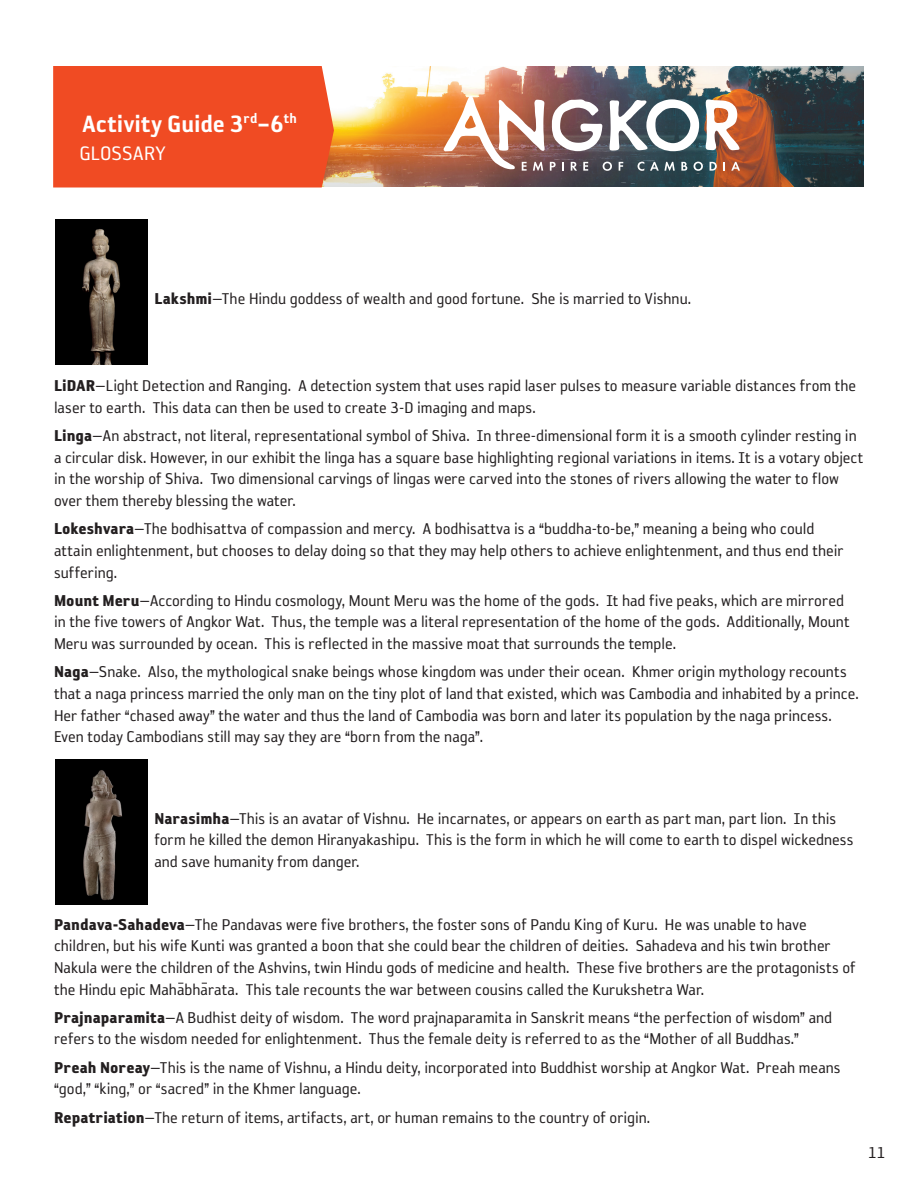
<style>
.page{position:relative;width:918px;height:1188px;background:#fff}
.page>*{position:absolute;margin:0;border:0;box-sizing:border-box;transform-origin:0 0}
.t1{font:27px "Reykjavik One OT C Gauge";letter-spacing:.01em;color:#fff}
.t2{font:22.5px "Reykjavik One OT A Gauge";letter-spacing:.005em;color:#fff}
.t3{font:18px/21.6px "Reykjavik One OT A Gauge";color:#231f20}
.s1{font-family:"Reykjavik One OT D Gauge"}
</style>
<div class="page">
<img style="left:334px;top:66px;width:530px;height:121px">
<img style="left:444px;top:96px;width:296px;height:75px">
<div style="left:53px;top:66px;width:281px;height:122px;background:#f04b23"></div>
<img style="left:55px;top:220px;width:93px;height:144px">
<img style="left:55px;top:760px;width:93px;height:144px">
<h1 class="t1" style="left:83px;top:109px;width:216px">Activity Guide 3<sup>rd</sup>–6<sup>th</sup></h1>
<p class="t2" style="left:80px;top:142px;width:88px">GLOSSARY</p>
<p class="t3" style="left:154px;top:288px;width:538px"><span class="s1">Lakshmi</span>—The Hindu goddess of wealth and good fortune. She is married to Vishnu.</p>
<p class="t3" style="left:54px;top:375px;width:804px"><span class="s1">LiDAR</span>—Light Detection and Ranging. A detection system that uses rapid laser pulses to measure variable distances from the laser to earth. This data can then be used to create 3-D imaging and maps.</p>
<p class="t3" style="left:54px;top:425px;width:811px"><span class="s1">Linga</span>—An abstract, not literal, representational symbol of Shiva. In three-dimensional form it is a smooth cylinder resting in a circular disk. However, in our exhibit the linga has a square base highlighting regional variations in items. It is a votary object in the worship of Shiva. Two dimensional carvings of lingas were carved into the stones of rivers allowing the water to flow over them thereby blessing the water.</p>
<p class="t3" style="left:54px;top:518px;width:791px"><span class="s1">Lokeshvara</span>—The bodhisattva of compassion and mercy. A bodhisattva is a “buddha-to-be,” meaning a being who could attain enlightenment, but chooses to delay doing so that they may help others to achieve enlightenment, and thus end their suffering.</p>
<p class="t3" style="left:54px;top:590px;width:797px"><span class="s1">Mount Meru</span>—According to Hindu cosmology, Mount Meru was the home of the gods. It had five peaks, which are mirrored in the five towers of Angkor Wat. Thus, the temple was a literal representation of the home of the gods. Additionally, Mount<br>Meru was surrounded by ocean. This is reflected in the massive moat that surrounds the temple.</p>
<p class="t3" style="left:54px;top:661px;width:806px"><span class="s1">Naga</span>—Snake. Also, the mythological snake beings whose kingdom was under their ocean. Khmer origin mythology recounts that a naga princess married the only man on the tiny plot of land that existed, which was Cambodia and inhabited by a prince.<br>Her father “chased away” the water and thus the land of Cambodia was born and later its population by the naga princess.<br>Even today Cambodians still may say they are “born from the naga”.</p>
<p class="t3" style="left:154px;top:808px;width:701px"><span class="s1">Narasimha</span>—This is an avatar of Vishnu. He incarnates, or appears on earth as part man, part lion. In this form he killed the demon Hiranyakashipu. This is the form in which he will come to earth to dispel wickedness and save humanity from danger.</p>
<p class="t3" style="left:54px;top:914px;width:803px"><span class="s1">Pandava-Sahadeva</span>—The Pandavas were five brothers, the foster sons of Pandu King of Kuru. He was unable to have children, but his wife Kunti was granted a boon that she could bear the children of deities. Sahadeva and his twin brother Nakula were the children of the Ashvins, twin Hindu gods of medicine and health. These five brothers are the protagonists of the Hindu epic Mahabharata. This tale recounts the war between cousins called the Kurukshetra War.</p>
<p class="t3" style="left:54px;top:1007px;width:780px"><span class="s1">Prajnaparamita</span>—A Budhist deity of wisdom. The word prajnaparamita in Sanskrit means “the perfection of wisdom” and refers to the wisdom needed for enlightenment. Thus the female deity is referred to as the “Mother of all Buddhas.”</p>
<p class="t3" style="left:54px;top:1057px;width:788px"><span class="s1">Preah Noreay</span>—This is the name of Vishnu, a Hindu deity, incorporated into Buddhist worship at Angkor Wat. Preah means “god,” “king,” or “sacred” in the Khmer language.</p>
<p class="t3" style="left:54px;top:1107px;width:598px"><span class="s1">Repatriation</span>—The return of items, artifacts, art, or human remains to the country of origin.</p>
<p class="t3" style="left:868px;top:1142px;width:19px">11</p>
</div>
